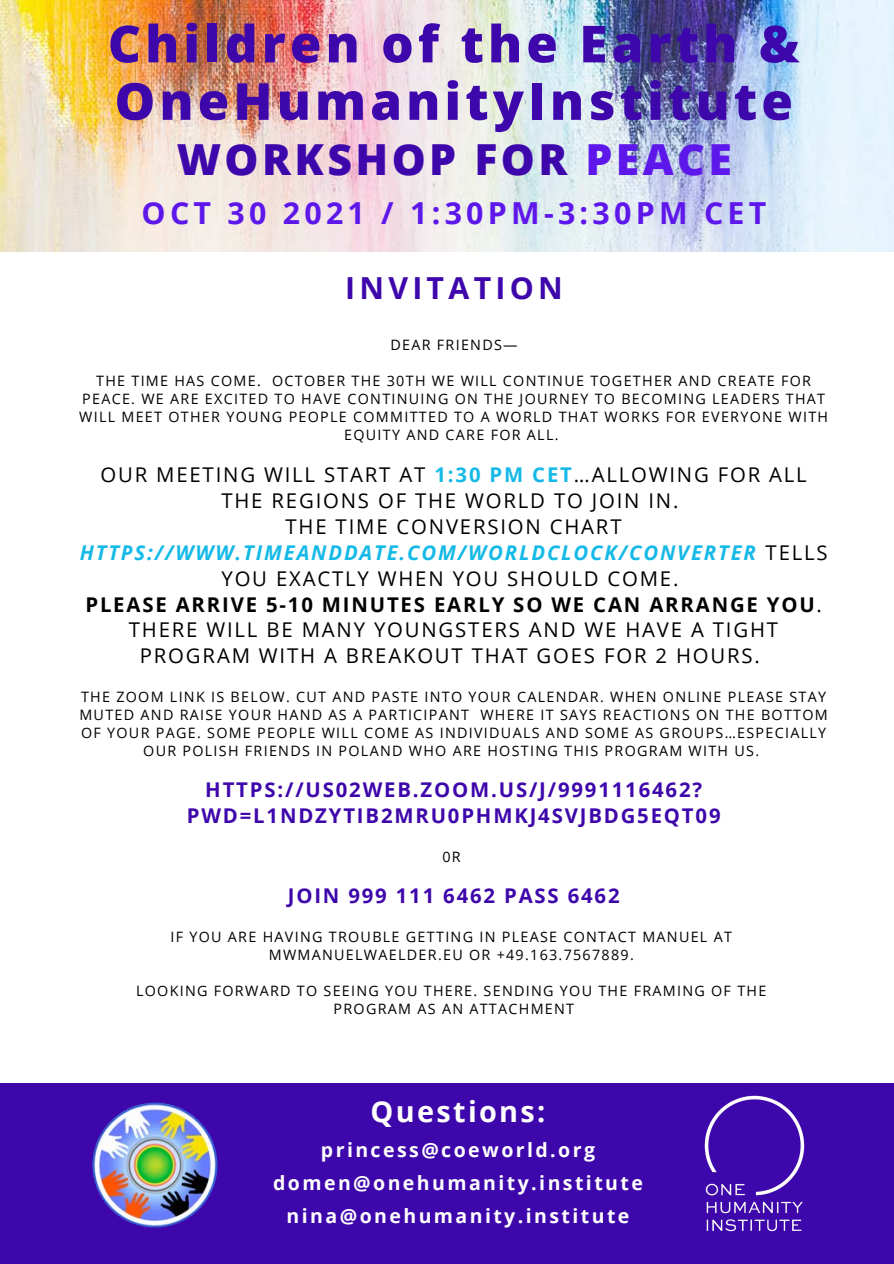
<style>
.page{position:relative;width:894px;height:1264px;background:#fff}
.page>*{position:absolute;margin:0;border:0;box-sizing:border-box;transform-origin:0 0}
.t1{font:800 51.15px/57.4px "Open Sans";letter-spacing:.08em;color:#3e07ab}
.t2{font:800 42.75px "Open Sans";letter-spacing:.08em;color:#3e07ab}
.t3{font:700 30.3px "Open Sans";letter-spacing:.14em;color:#5e17eb}
.t4{font:700 30.3px "Open Sans";letter-spacing:.14em;color:#3e07ab}
.t5{font:700 28.8px "Open Sans";letter-spacing:.08em;color:#fff}
.t6{font:20.25px/26px "Open Sans";letter-spacing:.09em;color:#000;text-align:center}
.t7{font:700 20.25px/26px "Open Sans";letter-spacing:.09em;color:#3e07ab;text-align:center}
.t8{font:700 19.5px "Open Sans";letter-spacing:.125em;color:#fff}
.t9{font:14.25px/18px "Open Sans";letter-spacing:.09em;color:#000;text-align:center}
.s1{color:#5e17eb}
.s2{font-weight:700;color:#15b9e7}
.s3{font-weight:700;font-style:italic;color:#15b9e7}
.s4{font-weight:700}
</style>
<div class="page">
<img style="left:0;top:0;width:893px;height:252px">
<div style="left:0;top:1083px;width:893px;height:180px;background:#3e07ab"></div>
<img style="left:92px;top:1102px;width:126px;height:126px">
<img style="left:704px;top:1095px;width:100px;height:136px">
<p class="t1" style="left:108px;top:14px;width:693px">Children of the Earth &amp;<br>OneHumanityInstitute</p>
<p class="t2" style="left:177px;top:129px;width:556px">WORKSHOP FOR <span class="s1">PEACE</span></p>
<p class="t3" style="left:141px;top:191px;width:626px">OCT 30 2021 / 1:30PM-3:30PM CET</p>
<p class="t4" style="left:345px;top:267px;width:219px">INVITATION</p>
<p class="t9" style="left:390px;top:336px;width:129px">DEAR FRIENDS—</p>
<p class="t9" style="left:79px;top:372px;width:750px">THE TIME HAS COME. OCTOBER THE 30TH WE WILL CONTINUE TOGETHER AND CREATE FOR PEACE. WE ARE EXCITED TO HAVE CONTINUING ON THE JOURNEY TO BECOMING LEADERS THAT WILL MEET OTHER YOUNG PEOPLE COMMITTED TO A WORLD THAT WORKS FOR EVERYONE WITH EQUITY AND CARE FOR ALL.</p>
<p class="t6" style="left:100px;top:461px;width:707px">OUR MEETING WILL START AT <span class="s2">1:30 PM CET</span>…ALLOWING FOR ALL<br>THE REGIONS OF THE WORLD TO JOIN IN.</p>
<p class="t6" style="left:80px;top:513px;width:749px">THE TIME CONVERSION CHART<br><span class="s3">HTTPS://WWW.TIMEANDDATE.COM/WORLDCLOCK/CONVERTER</span> TELLS<br>YOU EXACTLY WHEN YOU SHOULD COME.</p>
<p class="t6" style="left:85px;top:590px;width:738px"><span class="s4">PLEASE ARRIVE 5-10 MINUTES EARLY SO WE CAN ARRANGE YOU</span>.<br>THERE WILL BE MANY YOUNGSTERS AND WE HAVE A TIGHT<br>PROGRAM WITH A BREAKOUT THAT GOES FOR 2 HOURS.</p>
<p class="t9" style="left:79px;top:687px;width:749px">THE ZOOM LINK IS BELOW. CUT AND PASTE INTO YOUR CALENDAR. WHEN ONLINE PLEASE STAY MUTED AND RAISE YOUR HAND AS A PARTICIPANT WHERE IT SAYS REACTIONS ON THE BOTTOM OF YOUR PAGE. SOME PEOPLE WILL COME AS INDIVIDUALS AND SOME AS GROUPS…ESPECIALLY OUR POLISH FRIENDS IN POLAND WHO ARE HOSTING THIS PROGRAM WITH US.</p>
<p class="t7" style="left:187px;top:776px;width:535px">HTTPS://US02WEB.ZOOM.US/J/9991116462?<br>PWD=L1NDZYTIB2MRU0PHMKJ4SVJBDG5EQT09</p>
<p class="t9" style="left:442px;top:847px;width:20px">0R</p>
<p class="t7" style="left:288px;top:882px;width:333px">JOIN 999 111 6462 PASS 6462</p>
<p class="t9" style="left:170px;top:927px;width:562px">IF YOU ARE HAVING TROUBLE GETTING IN PLEASE CONTACT MANUEL AT</p>
<p class="t9" style="left:269px;top:945px;width:366px">MWMANUELWAELDER.EU OR +49.163.7567889.</p>
<p class="t9" style="left:136px;top:981px;width:631px">LOOKING FORWARD TO SEEING YOU THERE. SENDING YOU THE FRAMING OF THE</p>
<p class="t9" style="left:333px;top:999px;width:242px">PROGRAM AS AN ATTACHMENT</p>
<p class="t5" style="left:370px;top:1091px;width:176px">Questions:</p>
<p class="t8" style="left:321px;top:1136px;width:275px">princess@coeworld.org</p>
<p class="t8" style="left:273px;top:1169px;width:371px">domen@onehumanity.institute</p>
<p class="t8" style="left:286px;top:1201px;width:344px">nina@onehumanity.institute</p>
</div>
